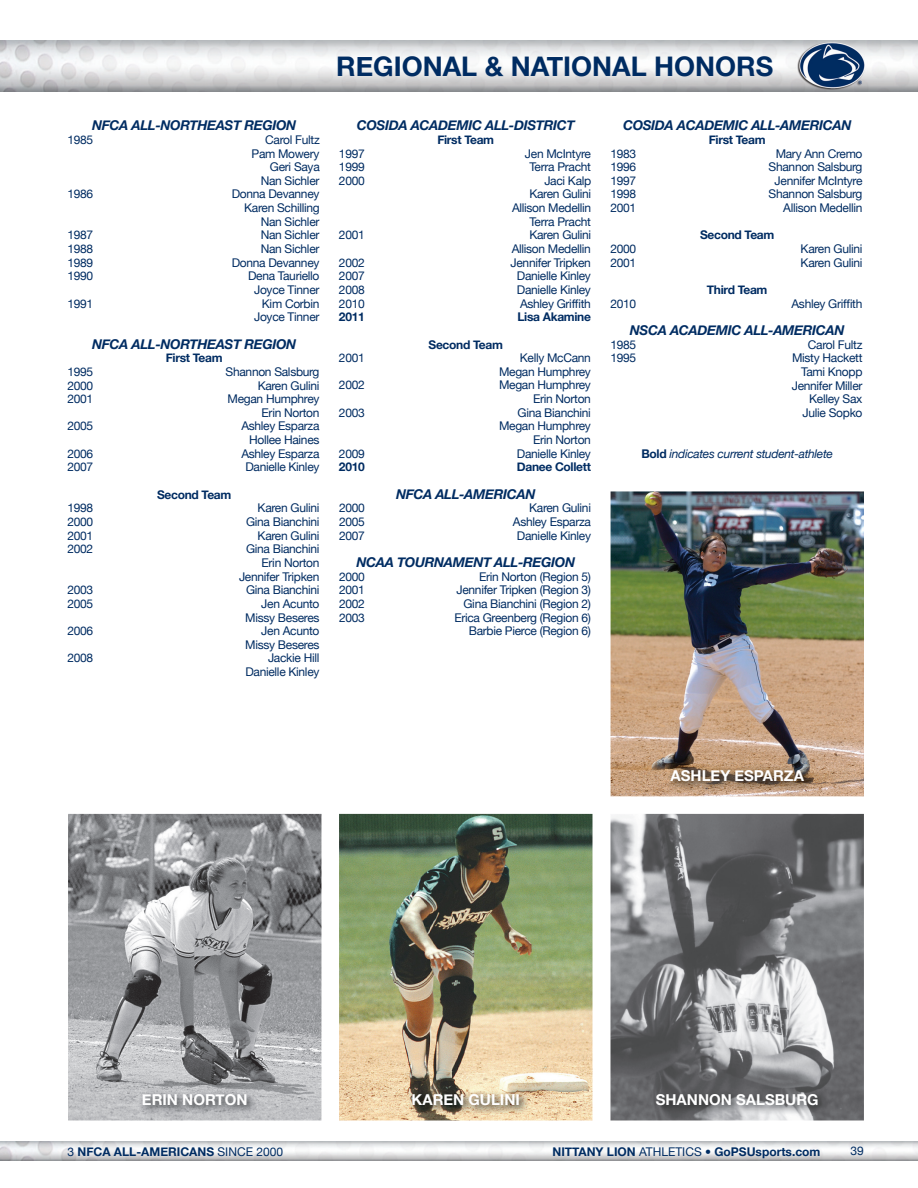
<style>
.page{position:relative;width:918px;height:1188px;background:#fff}
.page>*{position:absolute;margin:0;border:0;box-sizing:border-box;transform-origin:0 0}
.t1{font:700 27px "Helvetica Neue";color:#002c62}
.t2{font:700 15px "Helvetica Neue";color:#fff}
.t3{font:italic 700 13.5px "Helvetica Neue";letter-spacing:-.025em;color:#002c62}
.t4{font:12px/13.6px "Helvetica Neue";letter-spacing:-.025em;color:#002c62;text-align:right}
.t5{font:700 12px "Helvetica Neue";letter-spacing:-.025em;color:#002c62}
.t6{font:700 12px "Helvetica Neue";color:#002c62}
.t7{font:italic 12px "Helvetica Neue";letter-spacing:-.025em;color:#002c62}
.s1{font-weight:700;font-style:normal}
.s2{font-weight:400}
</style>
<div class="page">
<img style="left:610px;top:814px;width:254px;height:306px">
<img style="left:0;top:1142px;width:918px;height:19px">
<img style="left:0;top:40px;width:918px;height:52px">
<img style="left:611px;top:491px;width:253px;height:305px">
<img style="left:665px;top:764px;width:149px;height:28px">
<img style="left:653px;top:1090px;width:175px;height:26px">
<img style="left:339px;top:814px;width:253px;height:306px">
<img style="left:408px;top:1090px;width:122px;height:26px">
<img style="left:68px;top:814px;width:253px;height:306px">
<img style="left:139px;top:1090px;width:118px;height:26px">
<p class="t3" style="left:92px;top:117px;width:205px">NFCA ALL-NORTHEAST REGION</p>
<p class="t4" style="left:68px;top:133px;width:27px">1985</p>
<p class="t4" style="left:252px;top:133px;width:70px">Carol Fultz<br>Pam Mowery<br>Geri Saya<br>Nan Sichler</p>
<p class="t4" style="left:68px;top:187px;width:27px">1986</p>
<p class="t4" style="left:232px;top:187px;width:89px">Donna Devanney<br>Karen Schilling<br>Nan Sichler</p>
<p class="t4" style="left:68px;top:228px;width:27px">1987</p>
<p class="t4" style="left:261px;top:228px;width:60px">Nan Sichler</p>
<p class="t4" style="left:68px;top:242px;width:27px">1988</p>
<p class="t4" style="left:261px;top:242px;width:60px">Nan Sichler</p>
<p class="t4" style="left:68px;top:255px;width:27px">1989</p>
<p class="t4" style="left:232px;top:255px;width:89px">Donna Devanney</p>
<p class="t4" style="left:68px;top:269px;width:27px">1990</p>
<p class="t4" style="left:248px;top:269px;width:73px;text-align:center">Dena Tauriello<br>Joyce Tinner</p>
<p class="t4" style="left:68px;top:296px;width:27px">1991</p>
<p class="t4" style="left:254px;top:296px;width:67px">Kim Corbin<br>Joyce Tinner</p>
<p class="t3" style="left:92px;top:335px;width:205px">NFCA ALL-NORTHEAST REGION</p>
<p class="t5" style="left:166px;top:351px;width:58px">First Team</p>
<p class="t4" style="left:67px;top:365px;width:27px">1995</p>
<p class="t4" style="left:226px;top:365px;width:95px">Shannon Salsburg</p>
<p class="t4" style="left:67px;top:378px;width:27px">2000</p>
<p class="t4" style="left:258px;top:378px;width:63px">Karen Gulini</p>
<p class="t4" style="left:67px;top:392px;width:27px">2001</p>
<p class="t4" style="left:228px;top:392px;width:93px">Megan Humphrey<br>Erin Norton</p>
<p class="t4" style="left:67px;top:419px;width:27px">2005</p>
<p class="t4" style="left:241px;top:419px;width:80px">Ashley Esparza<br>Hollee Haines</p>
<p class="t4" style="left:67px;top:447px;width:27px">2006</p>
<p class="t4" style="left:241px;top:447px;width:80px">Ashley Esparza</p>
<p class="t4" style="left:67px;top:460px;width:27px">2007</p>
<p class="t4" style="left:245px;top:460px;width:76px">Danielle Kinley</p>
<p class="t5" style="left:157px;top:487px;width:76px">Second Team</p>
<p class="t4" style="left:67px;top:501px;width:27px">1998</p>
<p class="t4" style="left:258px;top:501px;width:63px">Karen Gulini</p>
<p class="t4" style="left:67px;top:515px;width:27px">2000</p>
<p class="t4" style="left:246px;top:515px;width:75px">Gina Bianchini</p>
<p class="t4" style="left:67px;top:528px;width:27px">2001</p>
<p class="t4" style="left:258px;top:528px;width:63px">Karen Gulini</p>
<p class="t4" style="left:67px;top:542px;width:27px">2002</p>
<p class="t4" style="left:239px;top:542px;width:82px">Gina Bianchini<br>Erin Norton<br>Jennifer Tripken</p>
<p class="t4" style="left:67px;top:583px;width:27px">2003</p>
<p class="t4" style="left:246px;top:583px;width:75px">Gina Bianchini</p>
<p class="t4" style="left:67px;top:597px;width:27px">2005</p>
<p class="t4" style="left:245px;top:597px;width:76px">Jen Acunto<br>Missy Beseres</p>
<p class="t4" style="left:67px;top:624px;width:27px">2006</p>
<p class="t4" style="left:245px;top:624px;width:76px">Jen Acunto<br>Missy Beseres</p>
<p class="t4" style="left:67px;top:651px;width:27px">2008</p>
<p class="t4" style="left:245px;top:651px;width:76px">Jackie Hill<br>Danielle Kinley</p>
<h1 class="t1" style="left:336px;top:50px;width:439px">REGIONAL &amp; NATIONAL HONORS</h1>
<p class="t3" style="left:357px;top:117px;width:219px">COSIDA ACADEMIC ALL-DISTRICT</p>
<p class="t5" style="left:437px;top:132px;width:58px">First Team</p>
<p class="t4" style="left:339px;top:146px;width:27px">1997</p>
<p class="t4" style="left:525px;top:146px;width:68px">Jen McIntyre</p>
<p class="t4" style="left:339px;top:160px;width:27px">1999</p>
<p class="t4" style="left:529px;top:160px;width:63px">Terra Pracht</p>
<p class="t4" style="left:339px;top:174px;width:27px">2000</p>
<p class="t4" style="left:512px;top:174px;width:81px">Jaci Kalp<br>Karen Gulini<br>Allison Medellin<br>Terra Pracht</p>
<p class="t4" style="left:339px;top:228px;width:27px">2001</p>
<p class="t4" style="left:512px;top:228px;width:81px">Karen Gulini<br>Allison Medellin</p>
<p class="t4" style="left:339px;top:255px;width:27px">2002</p>
<p class="t4" style="left:511px;top:255px;width:82px">Jennifer Tripken</p>
<p class="t4" style="left:339px;top:269px;width:27px">2007</p>
<p class="t4" style="left:517px;top:269px;width:76px">Danielle Kinley</p>
<p class="t4" style="left:339px;top:283px;width:27px">2008</p>
<p class="t4" style="left:517px;top:283px;width:76px">Danielle Kinley</p>
<p class="t4" style="left:339px;top:296px;width:27px">2010</p>
<p class="t4" style="left:520px;top:296px;width:72px">Ashley Griffith</p>
<p class="t5" style="left:339px;top:310px;width:27px">2011</p>
<p class="t5" style="left:517px;top:310px;width:75px">Lisa Akamine</p>
<p class="t5" style="left:429px;top:337px;width:76px">Second Team</p>
<p class="t4" style="left:339px;top:351px;width:27px">2001</p>
<p class="t4" style="left:499px;top:351px;width:93px">Kelly McCann<br>Megan Humphrey</p>
<p class="t4" style="left:339px;top:378px;width:27px">2002</p>
<p class="t4" style="left:499px;top:378px;width:93px">Megan Humphrey<br>Erin Norton</p>
<p class="t4" style="left:339px;top:406px;width:27px">2003</p>
<p class="t4" style="left:499px;top:406px;width:93px">Gina Bianchini<br>Megan Humphrey<br>Erin Norton</p>
<p class="t4" style="left:339px;top:446px;width:27px">2009</p>
<p class="t4" style="left:517px;top:446px;width:76px">Danielle Kinley</p>
<p class="t5" style="left:339px;top:460px;width:27px">2010</p>
<p class="t5" style="left:517px;top:460px;width:76px">Danee Collett</p>
<p class="t3" style="left:396px;top:486px;width:141px">NFCA ALL-AMERICAN</p>
<p class="t4" style="left:339px;top:501px;width:27px">2000</p>
<p class="t4" style="left:529px;top:501px;width:63px">Karen Gulini</p>
<p class="t4" style="left:339px;top:515px;width:27px">2005</p>
<p class="t4" style="left:513px;top:515px;width:80px">Ashley Esparza</p>
<p class="t4" style="left:339px;top:528px;width:27px">2007</p>
<p class="t4" style="left:517px;top:528px;width:76px">Danielle Kinley</p>
<p class="t3" style="left:356px;top:554px;width:220px">NCAA TOURNAMENT ALL-REGION</p>
<p class="t4" style="left:339px;top:569px;width:27px">2000</p>
<p class="t4" style="left:479px;top:569px;width:113px">Erin Norton (Region 5)</p>
<p class="t4" style="left:339px;top:583px;width:27px">2001</p>
<p class="t4" style="left:457px;top:583px;width:136px">Jennifer Tripken (Region 3)</p>
<p class="t4" style="left:339px;top:597px;width:27px">2002</p>
<p class="t4" style="left:464px;top:597px;width:129px">Gina Bianchini (Region 2)</p>
<p class="t4" style="left:339px;top:610px;width:27px">2003</p>
<p class="t4" style="left:454px;top:610px;width:138px">Erica Greenberg (Region 6)<br>Barbie Pierce (Region 6)</p>
<p class="t3" style="left:623px;top:117px;width:230px">COSIDA ACADEMIC ALL-AMERICAN</p>
<p class="t5" style="left:709px;top:132px;width:58px">First Team</p>
<p class="t4" style="left:610px;top:146px;width:27px">1983</p>
<p class="t4" style="left:776px;top:146px;width:88px">Mary Ann Cremo</p>
<p class="t4" style="left:610px;top:160px;width:27px">1996</p>
<p class="t4" style="left:769px;top:160px;width:95px">Shannon Salsburg</p>
<p class="t4" style="left:610px;top:174px;width:27px">1997</p>
<p class="t4" style="left:775px;top:174px;width:89px">Jennifer McIntyre</p>
<p class="t4" style="left:610px;top:187px;width:27px">1998</p>
<p class="t4" style="left:769px;top:187px;width:95px">Shannon Salsburg</p>
<p class="t4" style="left:610px;top:201px;width:27px">2001</p>
<p class="t4" style="left:783px;top:201px;width:81px">Allison Medellin</p>
<p class="t5" style="left:700px;top:228px;width:76px">Second Team</p>
<p class="t4" style="left:610px;top:242px;width:27px">2000</p>
<p class="t4" style="left:801px;top:242px;width:63px">Karen Gulini</p>
<p class="t4" style="left:610px;top:255px;width:27px">2001</p>
<p class="t4" style="left:801px;top:255px;width:63px">Karen Gulini</p>
<p class="t5" style="left:707px;top:282px;width:62px">Third Team</p>
<p class="t4" style="left:610px;top:296px;width:27px">2010</p>
<p class="t4" style="left:792px;top:296px;width:72px">Ashley Griffith</p>
<p class="t3" style="left:630px;top:322px;width:216px">NSCA ACADEMIC ALL-AMERICAN</p>
<p class="t4" style="left:610px;top:337px;width:27px">1985</p>
<p class="t4" style="left:808px;top:337px;width:56px">Carol Fultz</p>
<p class="t4" style="left:610px;top:351px;width:27px">1995</p>
<p class="t4" style="left:792px;top:351px;width:72px">Misty Hackett<br>Tami Knopp<br>Jennifer Miller<br>Kelley Sax<br>Julie Sopko</p>
<p class="t7" style="left:641px;top:446px;width:193px"><span class="s1">Bold</span> indicates current student-athlete</p>
<p class="t2" style="left:671px;top:767px;width:135px">ASHLEY ESPARZA</p>
<p class="t2" style="left:142px;top:1090px;width:107px">ERIN NORTON</p>
<p class="t2" style="left:412px;top:1090px;width:110px">KAREN GULINI</p>
<p class="t2" style="left:656px;top:1090px;width:164px">SHANNON SALSBURG</p>
<p class="t6" style="left:68px;top:1144px;width:217px"><span class="s2">3</span> NFCA ALL-AMERICANS <span class="s2">SINCE 2000</span></p>
<p class="t6" style="left:553px;top:1144px;width:269px">NITTANY LION <span class="s2">ATHLETICS •</span> GoPSUsports.com</p>
<p class="t4" style="left:851px;top:1144px;width:15px">39</p>
</div>
